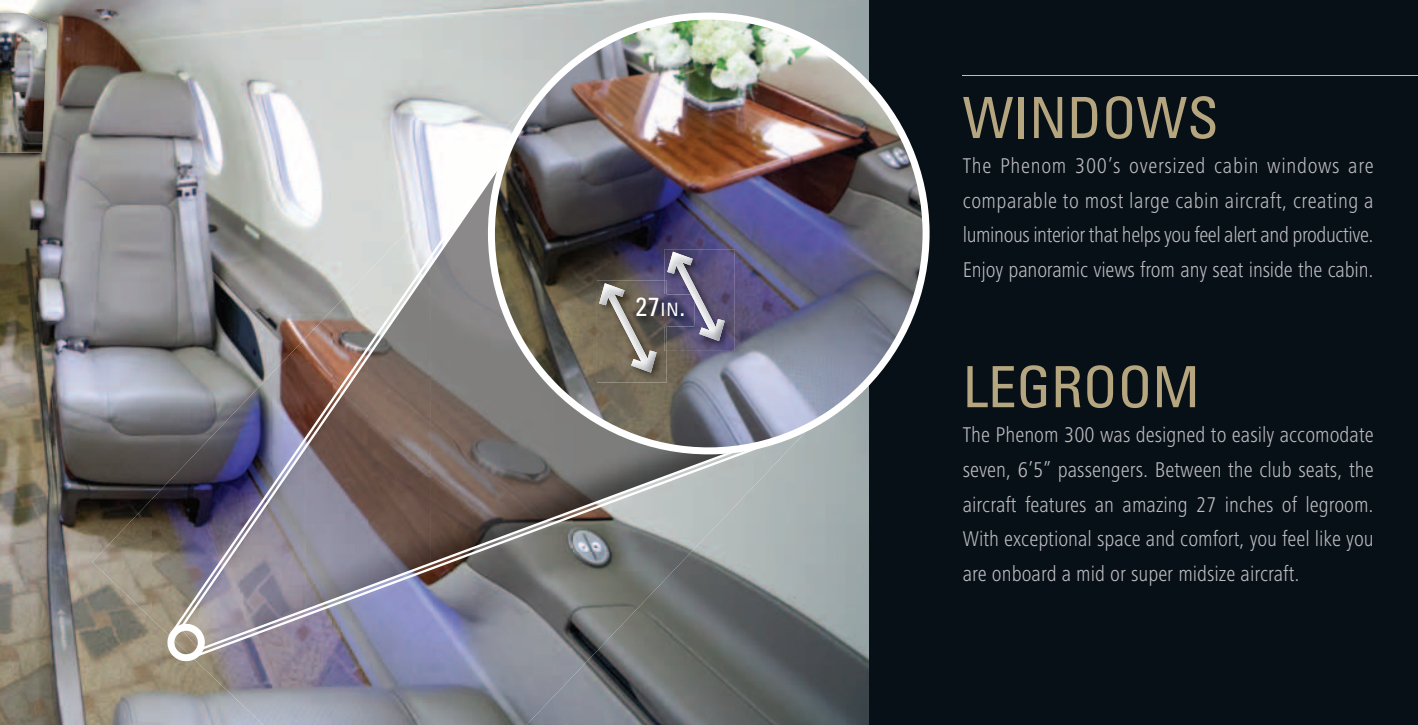
<style>
.page{position:relative;width:1418px;height:725px;background:#fff}
.page>*{position:absolute;margin:0;border:0;box-sizing:border-box;transform-origin:0 0}
.t1{font:condensed 56.88px "Univers";color:#b5a67f}
.t2{font:condensed 26.25px "Univers";color:#fff}
.t3{font:300 condensed 22.05px/34.8px "Frutiger Next LT";letter-spacing:-.01em;color:#bcbbbf;text-align:justify}
.s1{font-size:18.38px}
.s2{font-style:inherit}
</style>
<div class="page">
<img style="left:0;top:0;width:869px;height:724px">
<img style="left:0;top:13px;width:47px;height:93px">
<img style="left:0;top:106px;width:44px;height:46px">
<div style="left:869px;top:0;width:549px;height:724px;background:#071017"></div>
<img style="left:272px;top:656px;width:60px;height:68px">
<img style="left:212px;top:656px;width:60px;height:68px">
<img style="left:151px;top:435px;width:61px;height:241px">
<img style="left:810px;top:455px;width:3px;height:32px">
<img style="left:92px;top:499px;width:60px;height:120px">
<img style="left:453px;top:656px;width:120px;height:68px">
<img style="left:332px;top:656px;width:121px;height:68px">
<img style="left:572px;top:656px;width:119px;height:11px">
<svg style="left:572px;top:667px;width:9px;height:9px"></svg>
<svg style="left:207px;top:455px;width:602px;height:197px;background:#878a8c"></svg>
<img style="left:173px;top:80px;width:380px;height:550px">
<svg style="left:165px;top:621px;width:42px;height:42px"></svg>
<img style="left:487px;top:12px;width:443px;height:443px">
<hr style="left:962px;top:75px;width:456px;height:1px;background:#bcbbbf">
<img style="left:597px;top:281px;width:69px;height:101px">
<img style="left:608px;top:292px;width:39px;height:71px">
<img style="left:599px;top:283px;width:25px;height:22px">
<img style="left:631px;top:350px;width:25px;height:22px">
<img style="left:664px;top:249px;width:71px;height:102px">
<img style="left:664px;top:281px;width:2px;height:70px">
<img style="left:676px;top:261px;width:39px;height:71px">
<img style="left:667px;top:252px;width:26px;height:22px">
<img style="left:699px;top:319px;width:25px;height:21px">
<img style="left:634px;top:294px;width:60px;height:32px">
<svg style="left:691px;top:294px;width:3px;height:6px"></svg>
<p class="t2" style="left:635px;top:290px;width:51px">27<span class="s1">IN</span><span class="s2">.</span></p>
<h1 class="t1" style="left:962px;top:82px;width:257px">WINDOWS</h1>
<p class="t3" style="left:962px;top:148px;width:412px">The Phenom 300’s oversized cabin windows are comparable to most large cabin aircraft, creating a luminous interior that helps you feel alert and productive.<br>Enjoy panoramic views from any seat inside the cabin.</p>
<h1 class="t1" style="left:962px;top:351px;width:238px">LEGROOM</h1>
<p class="t3" style="left:962px;top:417px;width:412px">The Phenom 300 was designed to easily accomodate seven, 6’5” passengers. Between the club seats, the aircraft features an amazing 27 inches of legroom.<br>With exceptional space and comfort, you feel like you are onboard a mid or super midsize aircraft.</p>
</div>
